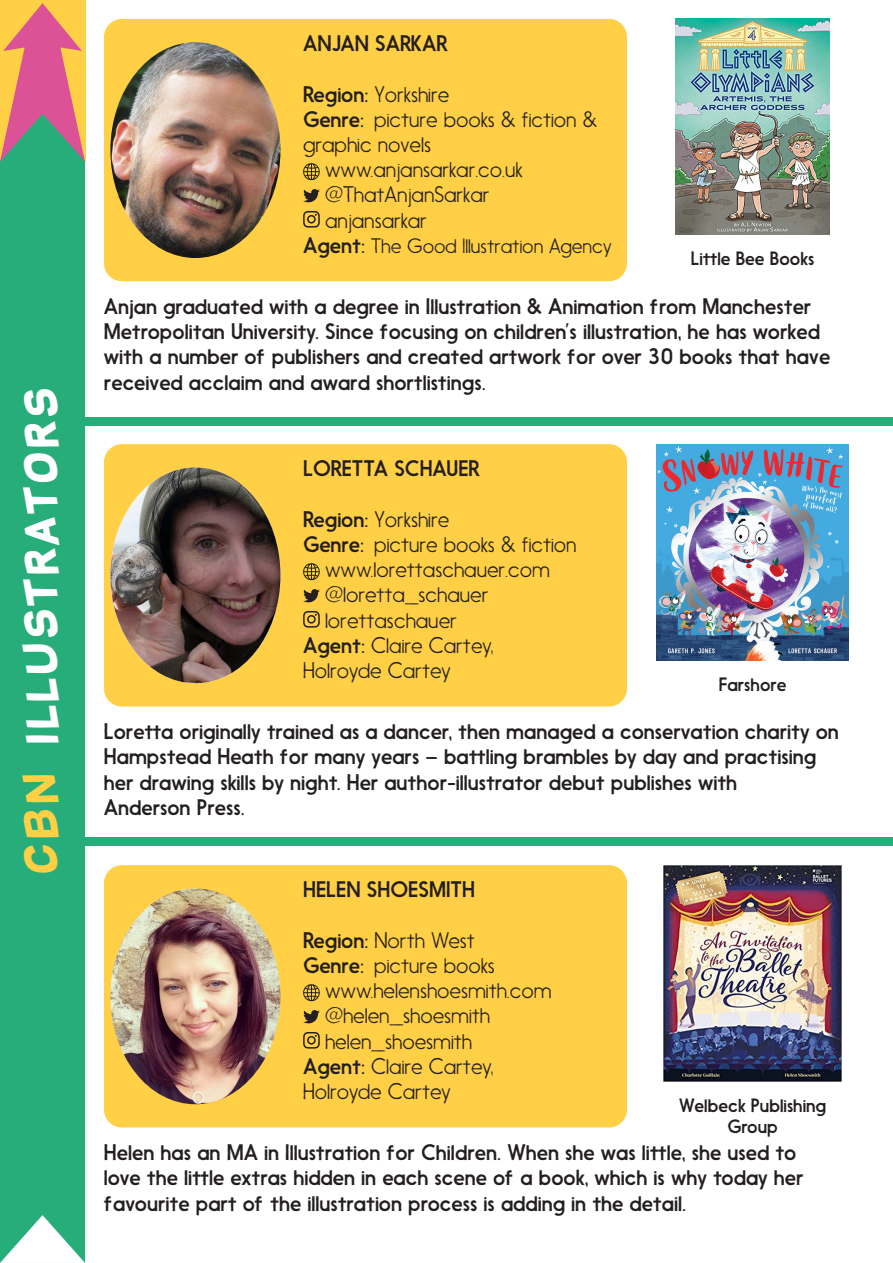
<style>
.page{position:relative;width:893px;height:1263px;background:#fff}
.page>*{position:absolute;margin:0;border:0;box-sizing:border-box;transform-origin:0 0}
.t1{font:45px "Baby Mine OT Fat Jumping";color:#fff}
.t2{font:21px/25.2px "Nanami HM Solid";color:#231f20}
.t3{font:200 21px/25.2px "Nanami HM Solid";color:#231f20}
.t4{font:200 19.5px "Nanami HM Solid";color:#231f20}
.t5{font:18px/21.6px "Nanami HM Solid";color:#231f20;text-align:center}
.s1{color:#ffcf45}
.s2{font-weight:400}
.s3{font-weight:400;font-size:21px}
</style>
<div class="page">
<div style="left:104px;top:19px;width:523px;height:262px;background:#ffcf45;border-radius:18px"></div>
<div style="left:104px;top:865px;width:523px;height:262px;background:#ffcf45;border-radius:18px"></div>
<div style="left:104px;top:444px;width:523px;height:262px;background:#ffcf45;border-radius:18px"></div>
<svg style="left:0;top:3px;width:85px;height:111px;background:#eb8c70"></svg>
<div style="left:0;top:114px;width:85px;height:1101px;background:#27ad7a"></div>
<div style="left:0;top:838px;width:893px;height:8px;background:#27ad7a"></div>
<div style="left:0;top:417px;width:893px;height:8px;background:#27ad7a"></div>
<svg style="left:0;top:1215px;width:85px;height:48px"></svg>
<img style="left:676px;top:19px;width:154px;height:216px">
<img style="left:110px;top:42px;width:170px;height:216px">
<svg style="left:303px;top:163px;width:17px;height:17px"></svg>
<svg style="left:303px;top:189px;width:17px;height:14px"></svg>
<svg style="left:303px;top:211px;width:17px;height:17px"></svg>
<img style="left:656px;top:444px;width:193px;height:216px">
<img style="left:110px;top:467px;width:170px;height:216px">
<svg style="left:303px;top:563px;width:17px;height:17px"></svg>
<svg style="left:303px;top:589px;width:17px;height:14px"></svg>
<svg style="left:303px;top:611px;width:17px;height:17px"></svg>
<img style="left:663px;top:865px;width:179px;height:216px">
<img style="left:110px;top:888px;width:170px;height:216px">
<svg style="left:303px;top:984px;width:17px;height:17px"></svg>
<svg style="left:303px;top:1010px;width:17px;height:13px"></svg>
<svg style="left:303px;top:1032px;width:17px;height:16px"></svg>
<p class="t1" style="left:15px;top:877px;width:493px;rotate:-90deg"><span class="s1">CBN</span> ILLUSTRATORS</p>
<p class="t2" style="left:303px;top:31px;width:145px">ANJAN SARKAR</p>
<p class="t3" style="left:303px;top:82px;width:148px"><span class="s2">Region:</span> Yorkshire</p>
<p class="t3" style="left:303px;top:107px;width:296px"><span class="s2">Genre:</span> picture books &amp; fiction &amp; graphic novels</p>
<p class="t3" style="left:325px;top:158px;width:199px">www.anjansarkar.co.uk</p>
<p class="t3" style="left:325px;top:183px;width:166px">@ThatAnjanSarkar anjansarkar</p>
<p class="t4" style="left:303px;top:236px;width:310px"><span class="s3">Agent:</span> The Good Illustration Agency</p>
<p class="t5" style="left:691px;top:248px;width:125px">Little Bee Books</p>
<p class="t2" style="left:104px;top:294px;width:728px">Anjan graduated with a degree in Illustration &amp; Animation from Manchester Metropolitan University. Since focusing on children’s illustration, he has worked with a number of publishers and created artwork for over 30 books that have received acclaim and award shortlistings.</p>
<p class="t2" style="left:303px;top:456px;width:178px">LORETTA SCHAUER</p>
<p class="t3" style="left:303px;top:507px;width:148px"><span class="s2">Region:</span> Yorkshire</p>
<p class="t3" style="left:303px;top:533px;width:275px"><span class="s2">Genre:</span> picture books &amp; fiction</p>
<p class="t3" style="left:325px;top:558px;width:226px">www.lorettaschauer.com</p>
<p class="t3" style="left:325px;top:583px;width:165px">@loretta_schauer lorettaschauer</p>
<p class="t3" style="left:303px;top:633px;width:192px"><span class="s2">Agent:</span> Claire Cartey,<br>Holroyde Cartey</p>
<p class="t5" style="left:719px;top:673px;width:69px">Farshore</p>
<p class="t2" style="left:104px;top:719px;width:736px">Loretta originally trained as a dancer, then managed a conservation charity on Hampstead Heath for many years – battling brambles by day and practising her drawing skills by night. Her author-illustrator debut publishes with<br>Anderson Press.</p>
<p class="t2" style="left:303px;top:877px;width:173px">HELEN SHOESMITH</p>
<p class="t3" style="left:303px;top:928px;width:173px"><span class="s2">Region:</span> North West</p>
<p class="t3" style="left:303px;top:954px;width:193px"><span class="s2">Genre:</span> picture books</p>
<p class="t3" style="left:325px;top:979px;width:228px">www.helenshoesmith.com</p>
<p class="t3" style="left:325px;top:1004px;width:167px">@helen_shoesmith helen_shoesmith</p>
<p class="t3" style="left:303px;top:1054px;width:192px"><span class="s2">Agent:</span> Claire Cartey,</p>
<p class="t3" style="left:303px;top:1080px;width:149px">Holroyde Cartey</p>
<p class="t5" style="left:679px;top:1094px;width:149px">Welbeck Publishing<br>Group</p>
<p class="t2" style="left:104px;top:1140px;width:701px">Helen has an MA in Illustration for Children. When she was little, she used to love the little extras hidden in each scene of a book, which is why today her favourite part of the illustration process is adding in the detail.</p>
</div>
